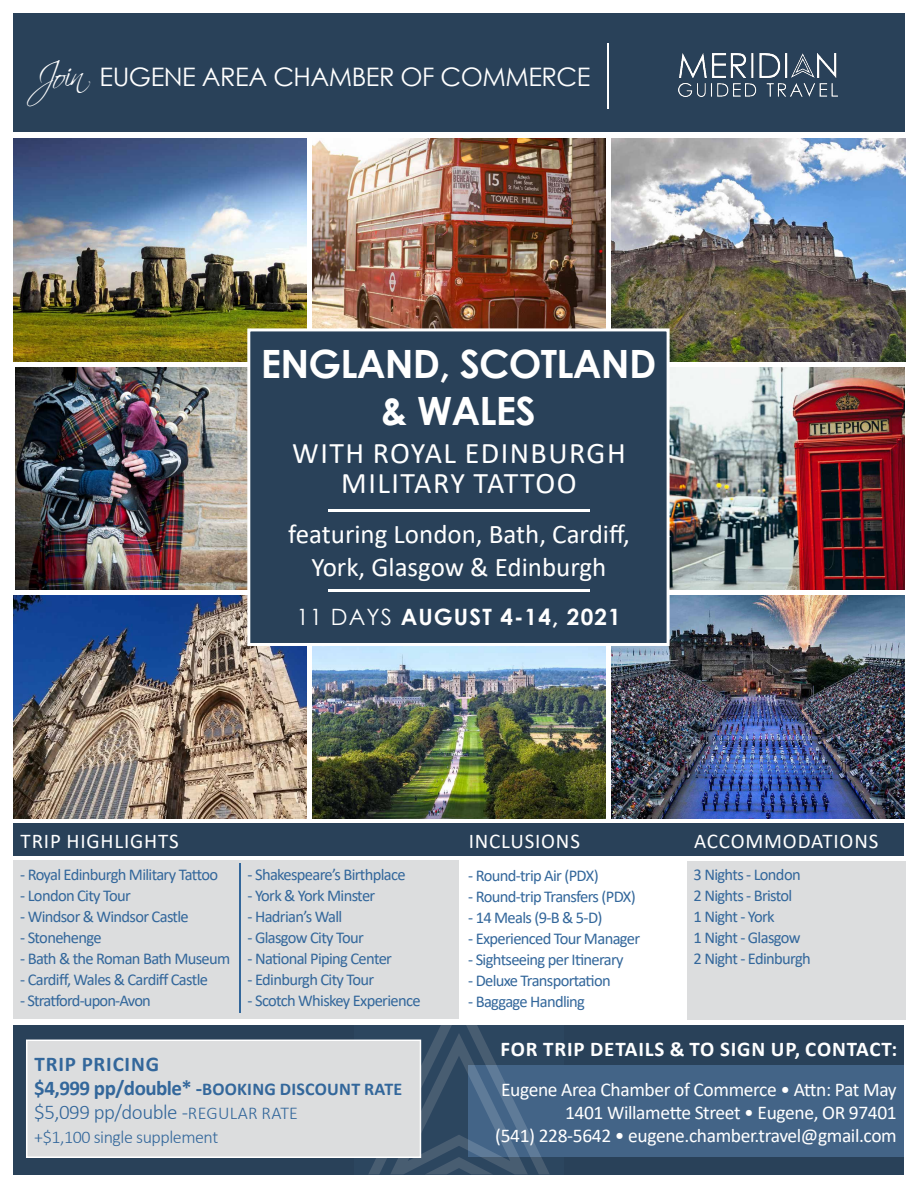
<style>
.page{position:relative;width:918px;height:1188px;background:#fff}
.page>*{position:absolute;margin:0;border:0;box-sizing:border-box;transform-origin:0 0}
.t1{font:700 39px/46.8px "Century Gothic";letter-spacing:-.02em;color:#fff;text-align:center}
.t2{font:36px "Scriptina";color:#fff}
.t3{font:30px/30px "Calibri";letter-spacing:.05em;color:#fff;text-align:center}
.t4{font:27px/32.4px "Calibri";color:#fff;text-align:center}
.t5{font:25.5px "Century Gothic";letter-spacing:-.02em;color:#fff}
.t6{font:700 22.5px "Century Gothic";letter-spacing:.05em;color:#fff}
.t7{font:21px "Calibri";letter-spacing:.04em;color:#fff}
.t8{font:700 21px "Calibri";letter-spacing:.04em;color:#fff}
.t9{font:300 21px "Calibri";letter-spacing:-.025em;color:#33679b}
.t10{font:700 21px "Calibri";letter-spacing:.04em;color:#33679b}
.t11{font:19.5px/23.4px "Calibri";letter-spacing:-.02em;color:#fff;text-align:right}
.t12{font:700 18px "Calibri";letter-spacing:.015em;color:#33679b}
.t13{font:300 18px "Calibri";letter-spacing:-.025em;color:#33679b}
.t14{font:16.5px/21px "Calibri";letter-spacing:-.04em;color:#33679b}
.s1{font-weight:400}
.s2{font-size:21px}
.s3{font-size:18px}
</style>
<div class="page">
<div style="left:14px;top:1025px;width:890px;height:149px;background:#294159"></div>
<div style="left:468px;top:1065px;width:436px;height:91px;background:#436487"></div>
<svg style="left:368px;top:1025px;width:182px;height:150px"></svg>
<div style="left:14px;top:861px;width:445px;height:158px;background:#dcddde"></div>
<div style="left:27px;top:1040px;width:393px;height:117px;background:#dcddde"></div>
<div style="left:26px;top:1040px;width:395px;height:118px;border:2px solid #fff"></div>
<div style="left:14px;top:824px;width:448px;height:32px;background:#294159"></div>
<div style="left:687px;top:824px;width:217px;height:32px;background:#294159"></div>
<hr style="left:239px;top:864px;width:2px;height:149px;background:#33679b">
<div style="left:687px;top:861px;width:218px;height:159px;background:#dcddde"></div>
<div style="left:462px;top:824px;width:225px;height:32px;background:#294159"></div>
<img style="left:15px;top:367px;width:232px;height:223px">
<img style="left:670px;top:367px;width:234px;height:223px">
<img style="left:14px;top:139px;width:293px;height:222px">
<img style="left:312px;top:139px;width:294px;height:189px">
<img style="left:611px;top:139px;width:294px;height:222px">
<img style="left:14px;top:596px;width:293px;height:222px">
<img style="left:312px;top:646px;width:294px;height:172px">
<img style="left:611px;top:596px;width:293px;height:222px">
<div style="left:247px;top:328px;width:423px;height:318px;background:#294159;border:3px solid #fff"></div>
<hr style="left:328px;top:509px;width:261px;height:2px;background:#fff">
<hr style="left:328px;top:590px;width:262px;height:2px;background:#fff">
<div style="left:14px;top:14px;width:891px;height:118px;background:#294159"></div>
<img style="left:679px;top:53px;width:159px;height:44px">
<hr style="left:608px;top:43px;width:1px;height:66px;background:#fff">
<h2 class="t2" style="left:27px;top:57px;width:56px;rotate:-7deg">Join</h2>
<h3 class="t5" style="left:100px;top:58px;width:492px">EUGENE AREA CHAMBER OF COMMERCE</h3>
<h1 class="t1" style="left:261px;top:339px;width:397px">ENGLAND, SCOTLAND &amp; WALES</h1>
<h3 class="t3" style="left:292px;top:438px;width:335px">WITH ROYAL EDINBURGH<br>MILITARY TATTOO</h3>
<h3 class="t4" style="left:288px;top:518px;width:343px">featuring London, Bath, Cardiff,<br>York, Glasgow &amp; Edinburgh</h3>
<h3 class="t6" style="left:296px;top:600px;width:326px"><span class="s1">11 DAYS</span> AUGUST 4-14, 2021</h3>
<p class="t7" style="left:21px;top:826px;width:160px">TRIP HIGHLIGHTS</p>
<p class="t7" style="left:694px;top:826px;width:186px">ACCOMMODATIONS</p>
<p class="t7" style="left:469px;top:826px;width:113px">INCLUSIONS</p>
<p class="t14" style="left:468px;top:865px;width:132px">- Round-trip Air (PDX)</p>
<p class="t14" style="left:468px;top:886px;width:169px">- Round-trip Transfers (PDX)</p>
<p class="t14" style="left:468px;top:907px;width:136px">- 14 Meals (9-B &amp; 5-D)</p>
<p class="t14" style="left:468px;top:928px;width:173px">- Experienced Tour Manager</p>
<p class="t14" style="left:468px;top:949px;width:157px">- Sightseeing per Itinerary</p>
<p class="t14" style="left:468px;top:970px;width:144px">- Deluxe Transportation</p>
<p class="t14" style="left:468px;top:991px;width:118px">- Baggage Handling</p>
<p class="t14" style="left:248px;top:863px;width:160px">- Shakespeare’s Birthplace</p>
<p class="t14" style="left:248px;top:884px;width:129px">- York &amp; York Minster</p>
<p class="t14" style="left:248px;top:905px;width:96px">- Hadrian’s Wall</p>
<p class="t14" style="left:248px;top:926px;width:118px">- Glasgow City Tour</p>
<p class="t14" style="left:248px;top:947px;width:146px">- National Piping Center</p>
<p class="t14" style="left:248px;top:968px;width:128px">- Edinburgh City Tour</p>
<p class="t14" style="left:248px;top:989px;width:174px">- Scotch Whiskey Experience</p>
<p class="t14" style="left:20px;top:863px;width:200px">- Royal Edinburgh Military Tattoo</p>
<p class="t14" style="left:20px;top:884px;width:112px">- London City Tour</p>
<p class="t14" style="left:20px;top:905px;width:170px">- Windsor &amp; Windsor Castle</p>
<p class="t14" style="left:20px;top:926px;width:83px">- Stonehenge</p>
<p class="t14" style="left:20px;top:947px;width:212px">- Bath &amp; the Roman Bath Museum</p>
<p class="t14" style="left:20px;top:968px;width:189px">- Cardiff, Wales &amp; Cardiff Castle</p>
<p class="t14" style="left:20px;top:989px;width:132px">- Stratford-upon-Avon</p>
<p class="t14" style="left:694px;top:863px;width:119px">3 Nights - London<br>2 Nights - Bristol<br>1 Night - York<br>1 Night - Glasgow<br>2 Night - Edinburgh</p>
<p class="t10" style="left:35px;top:1049px;width:126px">TRIP PRICING</p>
<p class="t12" style="left:34px;top:1076px;width:370px"><span class="s2">$4,999 pp/double* -</span>BOOKING DISCOUNT RATE</p>
<p class="t9" style="left:34px;top:1099px;width:265px">$5,099 pp/double -<span class="s3">REGULAR RATE</span></p>
<p class="t13" style="left:34px;top:1126px;width:186px">+$1,100 single supplement</p>
<p class="t8" style="left:501px;top:1035px;width:398px">FOR TRIP DETAILS &amp; TO SIGN UP, CONTACT:</p>
<p class="t11" style="left:495px;top:1077px;width:403px">Eugene Area Chamber of Commerce • Attn: Pat May<br>1401 Willamette Street • Eugene, OR 97401<br>(541) 228-5642 • eugene.chamber.travel@gmail.com</p>
</div>
